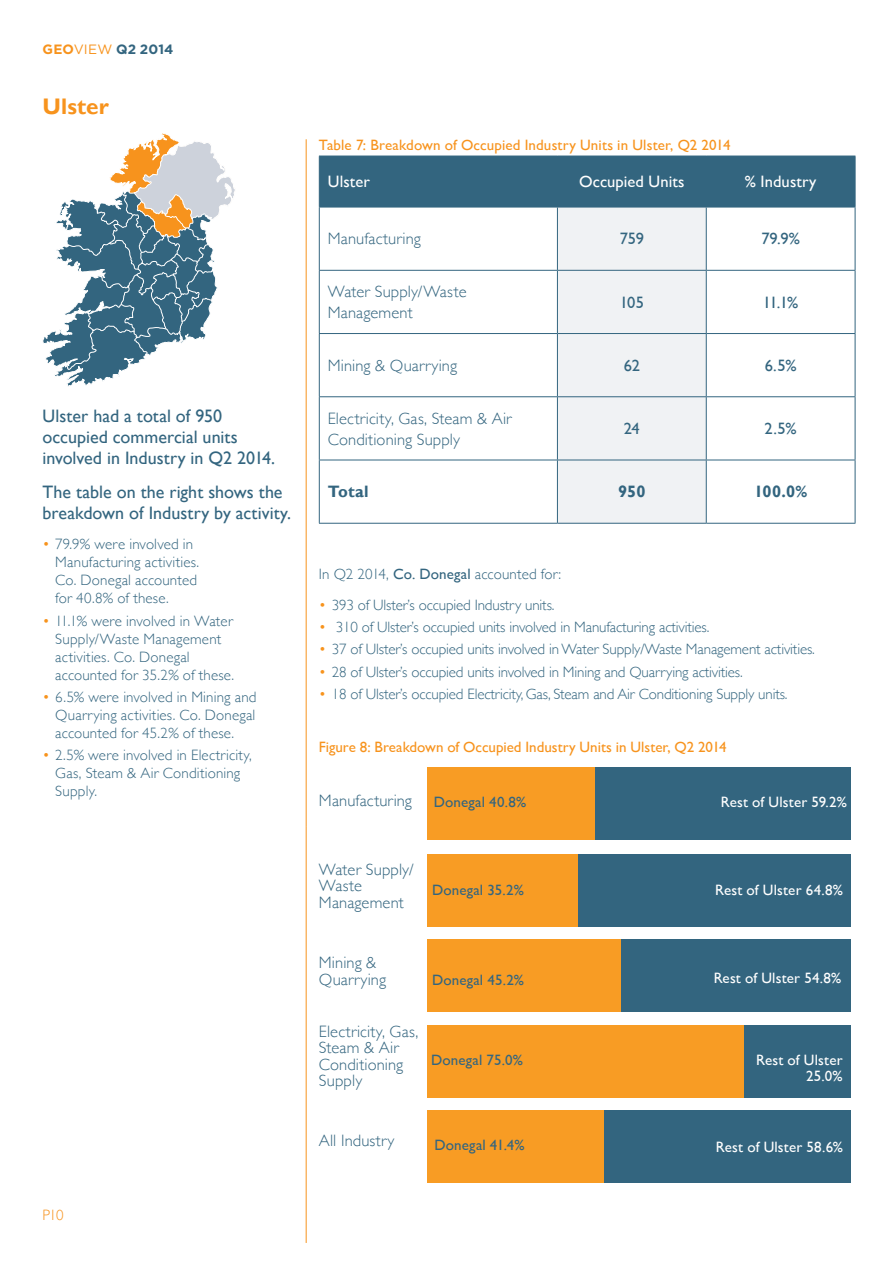
<style>
.page{position:relative;width:893px;height:1263px;background:#fff}
.page>*{position:absolute;margin:0;border:0;box-sizing:border-box;transform-origin:0 0}
.Head{font:700 22.5px "Gill Sans";letter-spacing:.005em;color:#f7931d}
.Sub_Header{font:18px/21px "Gill Sans";color:#33657f}
.Body{font:300 16.5px/16.5px "Gill Sans";letter-spacing:.01em;color:#33657f}
.Body-2{font:16.5px "Gill Sans";letter-spacing:.01em;color:#fff}
.Body-3{font:16.5px "Gill Sans";letter-spacing:-.025em;color:#33657f}
.Body-4{font:700 16.5px "Gill Sans";color:#33657f}
.Body-5{font:300 15px/18px "Gill Sans";letter-spacing:-.01em;color:#33657f;text-align:justify}
.Body-6{font:300 15px/18px "Gill Sans";letter-spacing:.01em;color:#33657f}
.body_f{font:15px "Gill Sans";letter-spacing:.005em;color:#f7931d}
.Body-7{font:15px "Gill Sans";letter-spacing:.015em;color:#fff}
.Body-8{font:15px "Gill Sans";letter-spacing:.01em;color:#33657f}
.t1{font:300 15px "Gill Sans";color:#f7931d}
.t2{font:700 13.5px "Gotham";letter-spacing:.01em;color:#33657f}
.s1{color:#f7931d}
.s2{font-weight:400;color:#f7931d}
.s3{font-weight:400}
</style>
<div class="page">
<hr style="left:306px;top:139px;width:1px;height:688px;background:#f7931d">
<hr style="left:306px;top:827px;width:1px;height:416px;background:#f7931d">
<svg style="left:43px;top:133px;width:192px;height:254px"></svg>
<div style="left:320px;top:157px;width:535px;height:50px;background:#33657f"></div>
<svg style="left:320px;top:208px;width:535px;height:315px"></svg>
<div style="left:558px;top:208px;width:148px;height:315px;background:#f0f2f4"></div>
<hr style="left:557px;top:156px;width:1px;height:51px;background:#33657f">
<hr style="left:706px;top:156px;width:1px;height:51px;background:#33657f">
<hr style="left:319px;top:207px;width:238px;height:1px;background:#33657f">
<hr style="left:706px;top:207px;width:149px;height:1px;background:#33657f">
<hr style="left:319px;top:270px;width:238px;height:1px;background:#33657f">
<hr style="left:706px;top:270px;width:149px;height:1px;background:#33657f">
<hr style="left:319px;top:333px;width:238px;height:1px;background:#33657f">
<hr style="left:706px;top:333px;width:149px;height:1px;background:#33657f">
<hr style="left:319px;top:396px;width:238px;height:1px;background:#33657f">
<hr style="left:706px;top:396px;width:149px;height:1px;background:#33657f">
<hr style="left:319px;top:460px;width:238px;height:1px;background:#33657f">
<hr style="left:706px;top:460px;width:149px;height:1px;background:#33657f">
<hr style="left:557px;top:207px;width:149px;height:1px;background:#33657f">
<hr style="left:557px;top:207px;width:1px;height:63px;background:#33657f">
<hr style="left:706px;top:207px;width:1px;height:63px;background:#33657f">
<hr style="left:557px;top:270px;width:149px;height:1px;background:#33657f">
<hr style="left:557px;top:271px;width:1px;height:62px;background:#33657f">
<hr style="left:706px;top:271px;width:1px;height:62px;background:#33657f">
<hr style="left:557px;top:333px;width:149px;height:1px;background:#33657f">
<hr style="left:557px;top:334px;width:1px;height:62px;background:#33657f">
<hr style="left:706px;top:334px;width:1px;height:62px;background:#33657f">
<hr style="left:557px;top:396px;width:149px;height:1px;background:#33657f">
<hr style="left:557px;top:397px;width:1px;height:63px;background:#33657f">
<hr style="left:706px;top:397px;width:1px;height:63px;background:#33657f">
<hr style="left:557px;top:460px;width:149px;height:1px;background:#33657f">
<hr style="left:557px;top:460px;width:1px;height:63px;background:#33657f">
<hr style="left:706px;top:460px;width:1px;height:63px;background:#33657f">
<hr style="left:319px;top:156px;width:238px;height:1px;background:#33657f">
<hr style="left:319px;top:156px;width:1px;height:51px;background:#33657f">
<hr style="left:557px;top:156px;width:149px;height:1px;background:#33657f">
<hr style="left:706px;top:156px;width:149px;height:1px;background:#33657f">
<hr style="left:855px;top:156px;width:1px;height:51px;background:#33657f">
<hr style="left:319px;top:207px;width:1px;height:63px;background:#33657f">
<hr style="left:855px;top:207px;width:1px;height:63px;background:#33657f">
<hr style="left:319px;top:271px;width:1px;height:62px;background:#33657f">
<hr style="left:855px;top:271px;width:1px;height:62px;background:#33657f">
<hr style="left:319px;top:334px;width:1px;height:62px;background:#33657f">
<hr style="left:855px;top:334px;width:1px;height:62px;background:#33657f">
<hr style="left:319px;top:397px;width:1px;height:63px;background:#33657f">
<hr style="left:855px;top:397px;width:1px;height:63px;background:#33657f">
<hr style="left:319px;top:460px;width:1px;height:63px;background:#33657f">
<hr style="left:855px;top:460px;width:1px;height:63px;background:#33657f">
<hr style="left:319px;top:523px;width:238px;height:1px;background:#33657f">
<hr style="left:557px;top:523px;width:149px;height:1px;background:#33657f">
<hr style="left:706px;top:523px;width:149px;height:1px;background:#33657f">
<svg style="left:428px;top:839px;width:421px;height:344px"></svg>
<div style="left:427px;top:855px;width:154px;height:72px;background:#f89c24"></div>
<div style="left:427px;top:1110px;width:191px;height:72px;background:#f89c24"></div>
<div style="left:427px;top:767px;width:199px;height:72px;background:#f89c24"></div>
<div style="left:578px;top:855px;width:272px;height:72px;background:#33657f"></div>
<div style="left:604px;top:1110px;width:246px;height:72px;background:#33657f"></div>
<div style="left:595px;top:767px;width:255px;height:72px;background:#33657f"></div>
<div style="left:427px;top:1025px;width:319px;height:72px;background:#f89c24"></div>
<div style="left:744px;top:1025px;width:106px;height:72px;background:#33657f"></div>
<div style="left:427px;top:940px;width:203px;height:72px;background:#f89c24"></div>
<div style="left:621px;top:940px;width:229px;height:72px;background:#33657f"></div>
<p class="t2" style="left:43px;top:41px;width:132px"><span class="s1">GEO</span><span class="s2">VIEW</span> Q2 2014</p>
<p class="Head" style="left:43px;top:93px;width:68px">Ulster</p>
<p class="Sub_Header" style="left:43px;top:406px;width:234px">Ulster had a total of 950 occupied commercial units involved in Industry in Q2 2014.</p>
<p class="Sub_Header" style="left:43px;top:481px;width:250px">The table on the right shows the breakdown of Industry by activity.</p>
<p class="Body-6" style="left:55px;top:535px;width:145px;text-indent:-13px"><span class="s1">•</span> 79.9% were involved in<br>Manufacturing activities.<br>Co. Donegal accounted for 40.8% of these.</p>
<p class="Body-6" style="left:55px;top:611px;width:180px;text-indent:-13px"><span class="s1">•</span> 11.1% were involved in Water<br>Supply/Waste Management activities. Co. Donegal accounted for 35.2% of these.</p>
<p class="Body-5" style="left:55px;top:687px;width:203px;text-indent:-13px"><span class="s1">•</span> 6.5% were involved in Mining and Quarrying activities. Co. Donegal accounted for 45.2% of these.</p>
<p class="Body-6" style="left:55px;top:745px;width:198px;text-indent:-13px"><span class="s1">•</span> 2.5% were involved in Electricity,<br>Gas, Steam &amp; Air Conditioning<br>Supply.</p>
<p class="t1" style="left:43px;top:1204px;width:23px">P10</p>
<p class="body_f" style="left:319px;top:136px;width:413px">Table 7: Breakdown of Occupied Industry Units in Ulster, Q2 2014</p>
<p class="Body-2" style="left:328px;top:172px;width:44px">Ulster</p>
<p class="Body-2" style="left:579px;top:172px;width:107px">Occupied Units</p>
<p class="Body-2" style="left:745px;top:172px;width:73px">% Industry</p>
<p class="Body" style="left:328px;top:230px;width:95px">Manufacturing</p>
<p class="Body-3" style="left:620px;top:229px;width:26px">759</p>
<p class="Body-3" style="left:761px;top:229px;width:40px">79.9%</p>
<p class="Body" style="left:328px;top:280px;width:140px;line-height:21px">Water Supply/Waste<br>Management</p>
<p class="Body-3" style="left:620px;top:292px;width:26px">105</p>
<p class="Body-3" style="left:763px;top:292px;width:37px">11.1%</p>
<p class="Body" style="left:328px;top:356px;width:131px">Mining &amp; Quarrying</p>
<p class="Body-3" style="left:624px;top:356px;width:18px">62</p>
<p class="Body-3" style="left:765px;top:356px;width:33px">6.5%</p>
<p class="Body" style="left:328px;top:407px;width:185px;line-height:21px">Electricity, Gas, Steam &amp; Air<br>Conditioning Supply</p>
<p class="Body-3" style="left:624px;top:419px;width:18px">24</p>
<p class="Body-3" style="left:764px;top:419px;width:34px">2.5%</p>
<p class="Body-4" style="left:328px;top:482px;width:42px">Total</p>
<p class="Body-4" style="left:618px;top:482px;width:29px">950</p>
<p class="Body-4" style="left:754px;top:482px;width:55px">100.0%</p>
<p class="Body-5" style="left:319px;top:564px;width:244px">In Q2 2014, <span class="s3">Co. Donegal</span> accounted for:</p>
<p class="Body-5" style="left:319px;top:595px;width:237px"><span class="s1">•</span> 393 of Ulster’s occupied Industry units.</p>
<p class="Body-5" style="left:319px;top:617px;width:392px"><span class="s1">•</span> 310 of Ulster’s occupied units involved in Manufacturing activities.</p>
<p class="Body-5" style="left:319px;top:640px;width:497px"><span class="s1">•</span> 37 of Ulster’s occupied units involved in Water Supply/Waste Management activities.</p>
<p class="Body-5" style="left:319px;top:662px;width:425px"><span class="s1">•</span> 28 of Ulster’s occupied units involved in Mining and Quarrying activities.</p>
<p class="Body-5" style="left:319px;top:684px;width:470px"><span class="s1">•</span> 18 of Ulster’s occupied Electricity, Gas, Steam and Air Conditioning Supply units.</p>
<p class="body_f" style="left:319px;top:738px;width:409px">Figure 8: Breakdown of Occupied Industry Units in Ulster, Q2 2014</p>
<p class="Body" style="left:319px;top:792px;width:95px">Manufacturing</p>
<p class="Body-8" style="left:434px;top:793px;width:94px">Donegal 40.8%</p>
<p class="Body-7" style="left:721px;top:793px;width:128px">Rest of Ulster 59.2%</p>
<p class="Body" style="left:319px;top:860px;width:96px">Water Supply/<br>Waste<br>Management</p>
<p class="Body-8" style="left:432px;top:881px;width:93px">Donegal 35.2%</p>
<p class="Body-7" style="left:715px;top:881px;width:129px">Rest of Ulster 64.8%</p>
<p class="Body" style="left:319px;top:953px;width:69px">Mining &amp;<br>Quarrying</p>
<p class="Body" style="left:319px;top:1022px;width:101px">Electricity, Gas,<br>Steam &amp; Air<br>Conditioning<br>Supply</p>
<p class="Body-8" style="left:432px;top:971px;width:93px">Donegal 45.2%</p>
<p class="Body-7" style="left:714px;top:969px;width:129px">Rest of Ulster 54.8%</p>
<p class="Body-8" style="left:431px;top:1051px;width:93px">Donegal 75.0%</p>
<p class="Body-7" style="left:756px;top:1051px;width:88px">Rest of Ulster</p>
<p class="Body-7" style="left:806px;top:1067px;width:38px">25.0%</p>
<p class="Body" style="left:319px;top:1132px;width:77px">All Industry</p>
<p class="Body-8" style="left:435px;top:1136px;width:92px">Donegal 41.4%</p>
<p class="Body-7" style="left:716px;top:1138px;width:129px">Rest of Ulster 58.6%</p>
</div>
